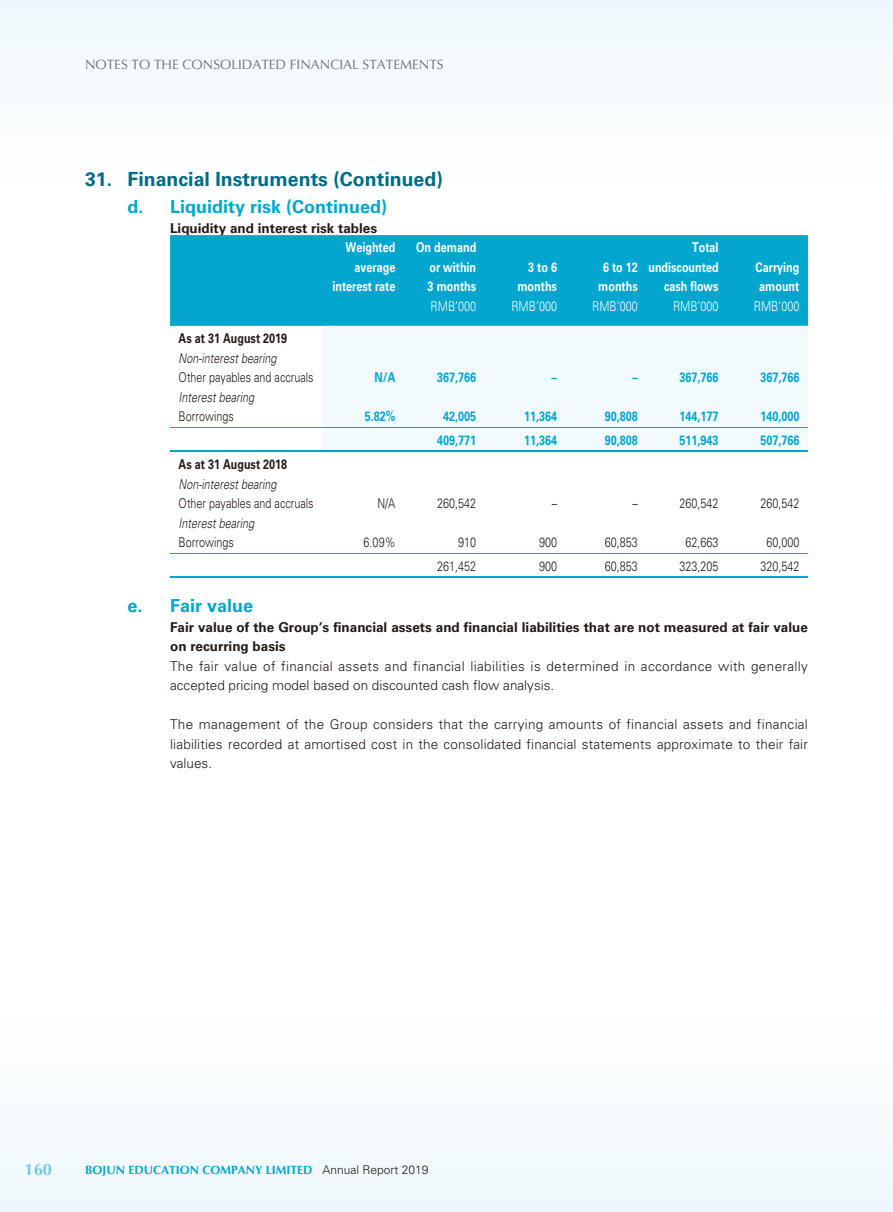
<style>
.page{position:relative;width:893px;height:1212px;background:#fff}
.page>*{position:absolute;margin:0;border:0;box-sizing:border-box;transform-origin:0 0}
.t1{font:700 19.5px "Univers LT Std";color:#006b85}
.t2{font:700 18px "Univers LT Std";color:#00a6ce}
.t3{font:700 16.5px "Optima LT Std";color:#72c9e2}
.t4{font:300 13.5px/19.5px "Univers LT Std";color:#231916;text-align:justify}
.t5{font:300 13.5px "Univers LT Std";color:#231916;scale:.8 1}
.t6{font:300 13.5px/19.5px "Univers LT Std";letter-spacing:.025em;color:#231916}
.t7{font:700 13.5px/19.5px "Univers LT Std";color:#231916}
.t8{font:700 13.5px/19.5px "Univers LT Std";color:#fff;text-align:right;scale:.8 1}
.t9{font:700 13.5px "Univers LT Std";color:#00a6ce;scale:.8 1}
.t10{font:italic 300 13.5px "Univers LT Std";color:#231916;scale:.8 1}
.t11{font:13.5px "Optima LT Std";color:#717171}
.t12{font:300 13.5px "Univers LT Std";color:#fff;scale:.8 1}
.t13{font:700 13.5px "Univers LT Std";color:#231916;scale:.8 1}
.t14{font:700 12px "Optima LT Std";color:#00a6ce}
.s1{font-family:"Univers LT Std";font-weight:300;color:#231916}
</style>
<div class="page">
<div style="left:0;top:0;width:893px;height:201px;background:#f7fbfe"></div>
<div style="left:0;top:995px;width:893px;height:217px;background:#f7fbfe"></div>
<div style="left:170px;top:235px;width:638px;height:91px;background:#00a6ce"></div>
<div style="left:323px;top:326px;width:485px;height:125px;background:#f3fafd"></div>
<hr style="left:170px;top:427px;width:153px;height:1px;background:#00a6ce">
<hr style="left:323px;top:427px;width:81px;height:1px;background:#00a6ce">
<hr style="left:404px;top:427px;width:81px;height:1px;background:#00a6ce">
<hr style="left:485px;top:427px;width:81px;height:1px;background:#00a6ce">
<hr style="left:566px;top:427px;width:80px;height:1px;background:#00a6ce">
<hr style="left:646px;top:427px;width:81px;height:1px;background:#00a6ce">
<hr style="left:727px;top:427px;width:81px;height:1px;background:#00a6ce">
<hr style="left:170px;top:451px;width:153px;height:1px;background:#00a6ce">
<hr style="left:323px;top:451px;width:81px;height:1px;background:#00a6ce">
<hr style="left:404px;top:451px;width:81px;height:1px;background:#00a6ce">
<hr style="left:485px;top:451px;width:81px;height:1px;background:#00a6ce">
<hr style="left:566px;top:451px;width:80px;height:1px;background:#00a6ce">
<hr style="left:646px;top:451px;width:81px;height:1px;background:#00a6ce">
<hr style="left:727px;top:451px;width:81px;height:1px;background:#00a6ce">
<hr style="left:170px;top:553px;width:153px;height:1px;background:#00a6ce">
<hr style="left:323px;top:553px;width:81px;height:1px;background:#00a6ce">
<hr style="left:404px;top:553px;width:81px;height:1px;background:#00a6ce">
<hr style="left:485px;top:553px;width:81px;height:1px;background:#00a6ce">
<hr style="left:566px;top:553px;width:80px;height:1px;background:#00a6ce">
<hr style="left:646px;top:553px;width:81px;height:1px;background:#00a6ce">
<hr style="left:727px;top:553px;width:81px;height:1px;background:#00a6ce">
<hr style="left:170px;top:577px;width:153px;height:1px;background:#00a6ce">
<hr style="left:323px;top:577px;width:81px;height:1px;background:#00a6ce">
<hr style="left:404px;top:577px;width:81px;height:1px;background:#00a6ce">
<hr style="left:485px;top:577px;width:81px;height:1px;background:#00a6ce">
<hr style="left:566px;top:577px;width:80px;height:1px;background:#00a6ce">
<hr style="left:646px;top:577px;width:81px;height:1px;background:#00a6ce">
<hr style="left:727px;top:577px;width:81px;height:1px;background:#00a6ce">
<p class="t11" style="left:85px;top:57px;width:360px">NOTES TO THE CONSOLIDATED FINANCIAL STATEMENTS</p>
<h1 class="t1" style="left:85px;top:170px;width:359px">31. Financial Instruments (Continued)</h1>
<h2 class="t2" style="left:128px;top:198px;width:261px">d. Liquidity risk (Continued)</h2>
<p class="t7" style="left:170px;top:219px;width:209px">Liquidity and interest risk tables</p>
<p class="t8" style="left:332px;top:238px;width:80px">Weighted average interest rate</p>
<p class="t8" style="left:428px;top:238px;width:62px;text-align:justify;text-indent:-11px">On demand or within 3 months</p>
<p class="t8" style="left:517px;top:258px;width:51px">3 to 6 months</p>
<p class="t8" style="left:598px;top:258px;width:51px;text-align:center">6 to 12 months</p>
<p class="t8" style="left:648px;top:238px;width:89px">Total undiscounted cash flows</p>
<p class="t8" style="left:756px;top:258px;width:56px;text-align:left">Carrying amount</p>
<p class="t12" style="left:431px;top:300px;width:59px">RMB’000</p>
<p class="t12" style="left:511px;top:300px;width:59px">RMB’000</p>
<p class="t12" style="left:592px;top:300px;width:59px">RMB’000</p>
<p class="t12" style="left:673px;top:300px;width:59px">RMB’000</p>
<p class="t12" style="left:754px;top:300px;width:59px">RMB’000</p>
<p class="t13" style="left:179px;top:332px;width:137px">As at 31 August 2019</p>
<p class="t10" style="left:179px;top:351px;width:124px">Non-interest bearing</p>
<p class="t5" style="left:179px;top:371px;width:170px">Other payables and accruals</p>
<p class="t9" style="left:374px;top:371px;width:28px">N/A</p>
<p class="t9" style="left:437px;top:371px;width:50px">367,766</p>
<p class="t9" style="left:552px;top:371px;width:8px">–</p>
<p class="t9" style="left:632px;top:371px;width:8px">–</p>
<p class="t9" style="left:680px;top:371px;width:50px">367,766</p>
<p class="t9" style="left:760px;top:371px;width:50px">367,766</p>
<p class="t10" style="left:179px;top:390px;width:96px">Interest bearing</p>
<p class="t5" style="left:179px;top:410px;width:71px">Borrowings</p>
<p class="t9" style="left:365px;top:410px;width:40px">5.82%</p>
<p class="t9" style="left:443px;top:410px;width:43px">42,005</p>
<p class="t9" style="left:524px;top:410px;width:43px">11,364</p>
<p class="t9" style="left:605px;top:410px;width:43px">90,808</p>
<p class="t9" style="left:680px;top:410px;width:50px">144,177</p>
<p class="t9" style="left:760px;top:410px;width:50px">140,000</p>
<p class="t9" style="left:437px;top:434px;width:50px">409,771</p>
<p class="t9" style="left:524px;top:434px;width:43px">11,364</p>
<p class="t9" style="left:605px;top:434px;width:43px">90,808</p>
<p class="t9" style="left:680px;top:434px;width:50px">511,943</p>
<p class="t9" style="left:760px;top:434px;width:50px">507,766</p>
<p class="t13" style="left:179px;top:458px;width:137px">As at 31 August 2018</p>
<p class="t10" style="left:179px;top:477px;width:124px">Non-interest bearing</p>
<p class="t5" style="left:179px;top:497px;width:170px">Other payables and accruals</p>
<p class="t5" style="left:377px;top:497px;width:24px">N/A</p>
<p class="t5" style="left:437px;top:497px;width:50px">260,542</p>
<p class="t5" style="left:552px;top:497px;width:8px">–</p>
<p class="t5" style="left:632px;top:497px;width:8px">–</p>
<p class="t5" style="left:680px;top:497px;width:50px">260,542</p>
<p class="t5" style="left:760px;top:497px;width:50px">260,542</p>
<p class="t10" style="left:179px;top:516px;width:96px">Interest bearing</p>
<p class="t5" style="left:179px;top:536px;width:71px">Borrowings</p>
<p class="t5" style="left:364px;top:536px;width:41px">6.09%</p>
<p class="t5" style="left:458px;top:536px;width:24px">910</p>
<p class="t5" style="left:539px;top:536px;width:24px">900</p>
<p class="t5" style="left:605px;top:536px;width:43px">60,853</p>
<p class="t5" style="left:686px;top:536px;width:43px">62,663</p>
<p class="t5" style="left:766px;top:536px;width:43px">60,000</p>
<p class="t5" style="left:437px;top:560px;width:50px">261,452</p>
<p class="t5" style="left:539px;top:560px;width:24px">900</p>
<p class="t5" style="left:605px;top:560px;width:43px">60,853</p>
<p class="t5" style="left:680px;top:560px;width:50px">323,205</p>
<p class="t5" style="left:760px;top:560px;width:50px">320,542</p>
<h2 class="t2" style="left:128px;top:597px;width:127px">e. Fair value</h2>
<p class="t7" style="left:170px;top:618px;width:639px">Fair value of the Group’s financial assets and financial liabilities that are not measured at fair value on recurring basis</p>
<p class="t6" style="left:170px;top:657px;width:639px">The fair value of financial assets and financial liabilities is determined in accordance with generally accepted pricing model based on discounted cash flow analysis.</p>
<p class="t4" style="left:170px;top:716px;width:639px">The management of the Group considers that the carrying amounts of financial assets and financial liabilities recorded at amortised cost in the consolidated financial statements approximate to their fair values.</p>
<p class="t3" style="left:25px;top:1161px;width:29px">160</p>
<p class="t14" style="left:85px;top:1164px;width:345px">BOJUN EDUCATION COMPANY LIMITED <span class="s1">Annual Report 2019</span></p>
</div>
